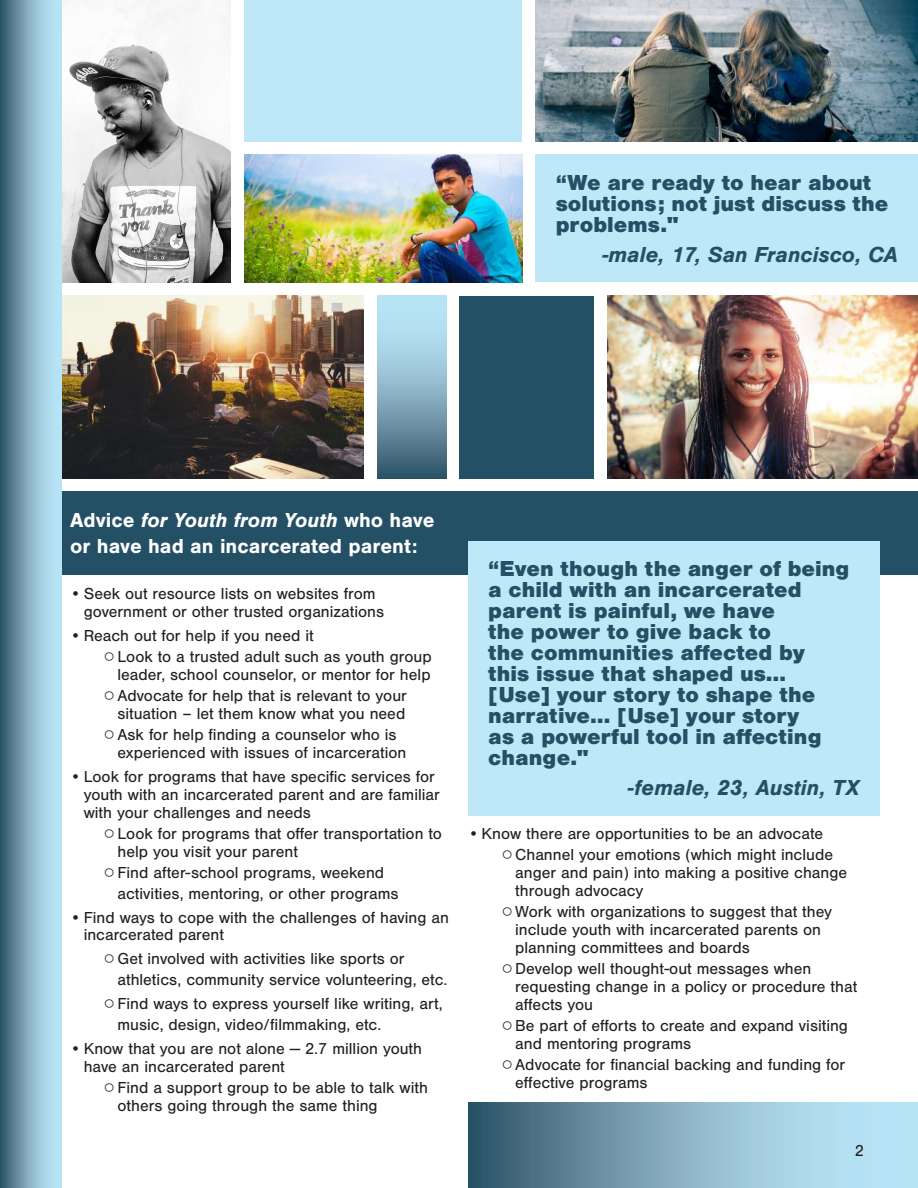
<style>
.page{position:relative;width:918px;height:1188px;background:#fff}
.page>*{position:absolute;margin:0;border:0;box-sizing:border-box;transform-origin:0 0}
.t1{font:900 22.5px/21px "Nimbus San";color:#245065}
.t2{font:italic 700 22.5px "Nimbus San";color:#245065}
.t3{font:700 21px/25.2px "Nimbus San";color:#fff}
.t4{font:16.5px/18px "Nimbus San";color:#241f1f}
.s1{font-style:italic}
</style>
<div class="page">
<svg style="left:468px;top:1102px;width:450px;height:86px;background:#83abbe"></svg>
<div style="left:460px;top:296px;width:134px;height:183px;background:#245065"></div>
<img style="left:62px;top:296px;width:301px;height:183px">
<div style="left:244px;top:0;width:278px;height:141px;background:#bee7f7"></div>
<svg style="left:377px;top:296px;width:69px;height:183px;background:#85adbf"></svg>
<img style="left:608px;top:296px;width:310px;height:183px">
<img style="left:535px;top:0;width:383px;height:141px">
<img style="left:62px;top:0;width:169px;height:283px">
<img style="left:244px;top:154px;width:278px;height:129px">
<div style="left:535px;top:154px;width:383px;height:128px;background:#bee7f7"></div>
<div style="left:0;top:491px;width:918px;height:84px;background:#245065"></div>
<div style="left:468px;top:541px;width:412px;height:275px;background:#bee7f7"></div>
<svg style="left:0;top:0;width:62px;height:1188px;background:#83abbe"></svg>
<h1 class="t1" style="left:556px;top:172px;width:334px">“We are ready to hear about solutions; not just discuss the problems."</h1>
<h1 class="t2" style="left:602px;top:241px;width:297px">-male, 17, San Francisco, CA</h1>
<p class="t3" style="left:70px;top:508px;width:366px">Advice <span class="s1">for Youth from Youth</span> who have or have had an incarcerated parent:</p>
<p class="t4" style="left:84px;top:585px;width:302px;text-indent:-14px">•Seek out resource lists on websites from government or other trusted organizations</p>
<p class="t4" style="left:70px;top:627px;width:245px">•Reach out for help if you need it</p>
<p class="t4" style="left:104px;top:648px;width:329px;text-align:right">○Look to a trusted adult such as youth group leader, school counselor, or mentor for help</p>
<p class="t4" style="left:104px;top:687px;width:305px;text-align:right">○Advocate for help that is relevant to your situation – let them know what you need</p>
<p class="t4" style="left:117px;top:726px;width:291px;text-indent:-14px">○Ask for help finding a counselor who is experienced with issues of incarceration</p>
<p class="t4" style="left:84px;top:768px;width:358px;text-indent:-14px">•Look for programs that have specific services for youth with an incarcerated parent and are familiar with your challenges and needs</p>
<p class="t4" style="left:117px;top:825px;width:326px;text-indent:-14px">○Look for programs that offer transportation to help you visit your parent</p>
<p class="t4" style="left:117px;top:863px;width:283px;line-height:21px;text-indent:-14px">○Find after-school programs, weekend activities, mentoring, or other programs</p>
<p class="t4" style="left:84px;top:910px;width:367px;line-height:16.5px;text-indent:-14px">•Find ways to cope with the challenges of having an incarcerated parent</p>
<p class="t4" style="left:117px;top:948px;width:331px;line-height:21px;text-indent:-14px">○ Get involved with activities like sports or athletics, community service volunteering, etc.</p>
<p class="t4" style="left:117px;top:993px;width:327px;line-height:21px;text-indent:-14px">○Find ways to express yourself like writing, art, music, design, video/filmmaking, etc.</p>
<p class="t4" style="left:84px;top:1040px;width:340px;text-indent:-14px">•Know that you are not alone — 2.7 million youth have an incarcerated parent</p>
<p class="t4" style="left:117px;top:1079px;width:312px;text-indent:-14px">○Find a support group to be able to talk with others going through the same thing</p>
<p class="t1" style="left:488px;top:558px;width:363px">“Even though the anger of being a child with an incarcerated parent is painful, we have<br>the power to give back to<br>the communities affected by this issue that shaped us… [Use] your story to shape the narrative… [Use] your story<br>as a powerful tool in affecting change."</p>
<h1 class="t2" style="left:628px;top:775px;width:233px">-female, 23, Austin, TX</h1>
<p class="t4" style="left:468px;top:825px;width:357px">•Know there are opportunities to be an advocate</p>
<p class="t4" style="left:515px;top:846px;width:333px;text-indent:-14px">○Channel your emotions (which might include anger and pain) into making a positive change through advocacy</p>
<p class="t4" style="left:515px;top:903px;width:318px;text-indent:-14px">○ Work with organizations to suggest that they include youth with incarcerated parents on planning committees and boards</p>
<p class="t4" style="left:515px;top:960px;width:344px;text-indent:-14px">○Develop well thought-out messages when requesting change in a policy or procedure that affects you</p>
<p class="t4" style="left:515px;top:1017px;width:334px;text-indent:-14px">○Be part of efforts to create and expand visiting and mentoring programs</p>
<p class="t4" style="left:515px;top:1056px;width:331px;text-indent:-14px">○Advocate for financial backing and funding for effective programs</p>
<p class="t4" style="left:855px;top:1142px;width:11px">2</p>
</div>
